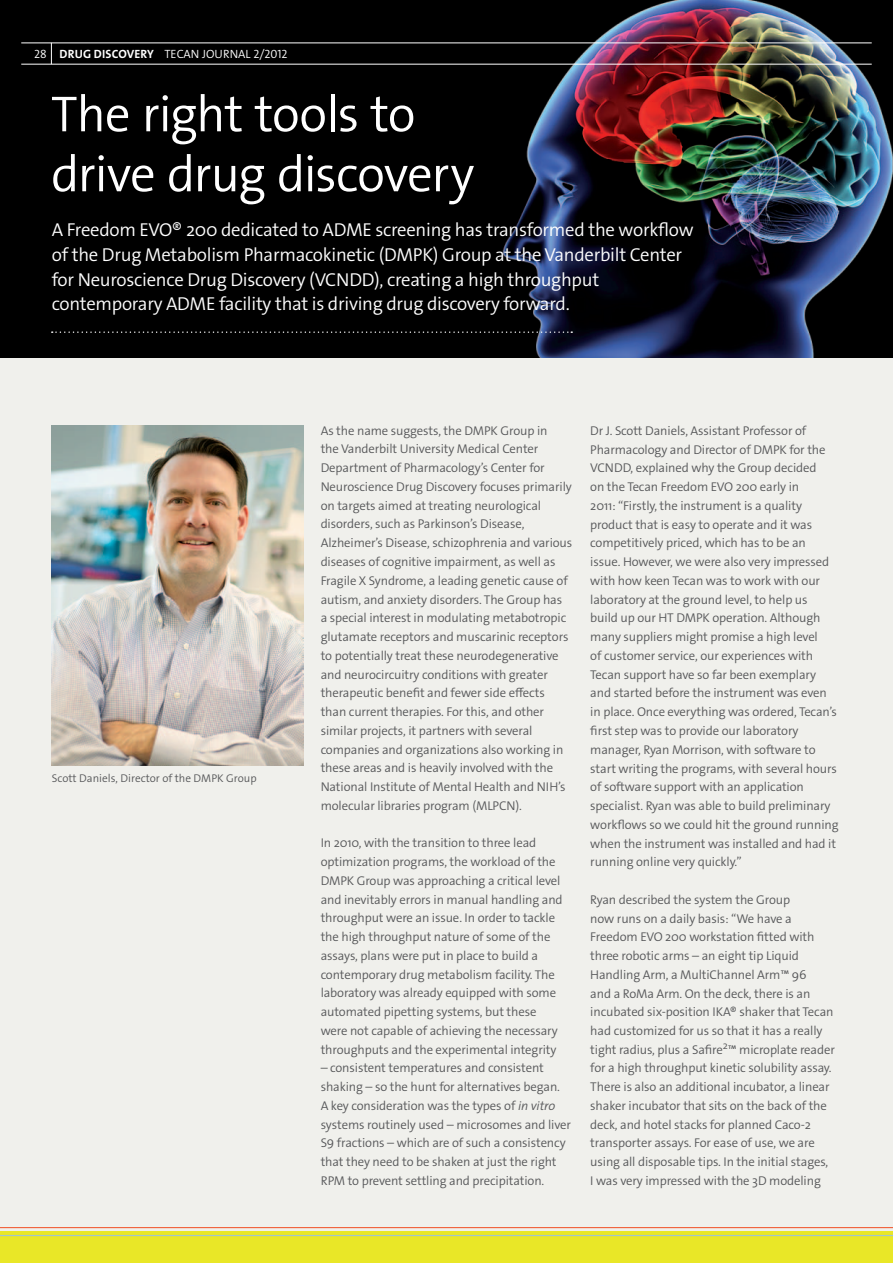
<style>
.page{position:relative;width:893px;height:1263px;background:#f0f0ec}
.page>*{position:absolute;margin:0;border:0;box-sizing:border-box;transform-origin:0 0}
.t1{font:300 51px/60px "The Sans Os F";letter-spacing:-.025em;color:#fff}
.t2{font:300 18.75px/24.8px "The Sans Os F";letter-spacing:-.015em;color:#fff}
.t3{font:300 12.75px/18.8px "The Sans Os F";letter-spacing:-.01em;color:#57585a}
.t4{font:300 12px "The Sans Os F";color:#fff}
.t5{font:700 12px "The Sans Os F";color:#fff}
.t6{font:300 11.25px "The Sans Os F";color:#57585a}
.s1{font-weight:300}
.s2{font-family:"The Sans";font-style:italic}
</style>
<div class="page">
<div style="left:0;top:0;width:893px;height:357px;background:#000"></div>
<img style="left:498px;top:0;width:395px;height:357px">
<div style="left:0;top:1231px;width:893px;height:32px;background:#e9e727"></div>
<hr style="left:0;top:1227px;width:893px;height:1px;background:#f04d22">
<hr style="left:0;top:1235px;width:893px;height:1px;background:#a2c5cb">
<svg style="left:51px;top:44px;width:1px;height:20px"></svg>
<hr style="left:21px;top:43px;width:851px;height:1px;background:#fff">
<hr style="left:21px;top:64px;width:851px;height:1px;background:#fff">
<svg style="left:52px;top:331px;width:520px;height:2px"></svg>
<img style="left:52px;top:425px;width:251px;height:340px">
<p class="t5" style="left:34px;top:46px;width:68px"><span class="s1">28</span> DRUG DISCOVERY</p>
<p class="t4" style="left:164px;top:46px;width:125px">TECAN JOURNAL 2/2012</p>
<h1 class="t1" style="left:51px;top:84px;width:425px">The right tools to drive drug discovery</h1>
<p class="t2" style="left:52px;top:217px;width:643px">A Freedom EVO® 200 dedicated to ADME screening has transformed the workflow of the Drug Metabolism Pharmacokinetic (DMPK) Group at the Vanderbilt Center for Neuroscience Drug Discovery (VCNDD), creating a high throughput contemporary ADME facility that is driving drug discovery forward.</p>
<p class="t6" style="left:52px;top:771px;width:206px">Scott Daniels, Director of the DMPK Group</p>
<p class="t3" style="left:321px;top:421px;width:253px">As the name suggests, the DMPK Group in<br>the Vanderbilt University Medical Center Department of Pharmacology’s Center for Neuroscience Drug Discovery focuses primarily on targets aimed at treating neurological disorders, such as Parkinson’s Disease, Alzheimer’s Disease, schizophrenia and various diseases of cognitive impairment, as well as Fragile X Syndrome, a leading genetic cause of autism, and anxiety disorders. The Group has<br>a special interest in modulating metabotropic glutamate receptors and muscarinic receptors to potentially treat these neurodegenerative and neurocircuitry conditions with greater therapeutic benefit and fewer side effects than current therapies. For this, and other similar projects, it partners with several companies and organizations also working in these areas and is heavily involved with the National Institute of Mental Health and NIH’s molecular libraries program (MLPCN).</p>
<p class="t3" style="left:321px;top:834px;width:244px">In 2010, with the transition to three lead optimization programs, the workload of the DMPK Group was approaching a critical level and inevitably errors in manual handling and throughput were an issue. In order to tackle the high throughput nature of some of the assays, plans were put in place to build a contemporary drug metabolism facility. The laboratory was already equipped with some automated pipetting systems, but these were not capable of achieving the necessary throughputs and the experimental integrity</p>
<p class="t3" style="left:321px;top:1059px;width:252px">– consistent temperatures and consistent shaking – so the hunt for alternatives began.<br>A key consideration was the types of <span class="s2">in vitro </span>systems routinely used – microsomes and liver S9 fractions – which are of such a consistency that they need to be shaken at just the right RPM to prevent settling and precipitation.</p>
<p class="t3" style="left:590px;top:421px;width:250px">Dr J. Scott Daniels, Assistant Professor of Pharmacology and Director of DMPK for the VCNDD, explained why the Group decided<br>on the Tecan Freedom EVO 200 early in<br>2011: “Firstly, the instrument is a quality product that is easy to operate and it was competitively priced, which has to be an issue. However, we were also very impressed with how keen Tecan was to work with our laboratory at the ground level, to help us<br>build up our HT DMPK operation. Although many suppliers might promise a high level<br>of customer service, our experiences with Tecan support have so far been exemplary and started before the instrument was even in place. Once everything was ordered, Tecan’s first step was to provide our laboratory manager, Ryan Morrison, with software to start writing the programs, with several hours of software support with an application specialist. Ryan was able to build preliminary workflows so we could hit the ground running when the instrument was installed and had it running online very quickly.”</p>
<p class="t3" style="left:590px;top:890px;width:246px">Ryan described the system the Group<br>now runs on a daily basis: “We have a Freedom EVO 200 workstation fitted with three robotic arms – an eight tip Liquid Handling Arm, a MultiChannel Arm™ 96<br>and a RoMa Arm. On the deck, there is an incubated six-position IKA® shaker that Tecan had customized for us so that it has a really tight radius, plus a Safire<sup>2</sup>™ microplate reader for a high throughput kinetic solubility assay.<br>There is also an additional incubator, a linear shaker incubator that sits on the back of the deck, and hotel stacks for planned Caco-2 transporter assays. For ease of use, we are using all disposable tips. In the initial stages,<br>I was very impressed with the 3D modeling</p>
</div>
